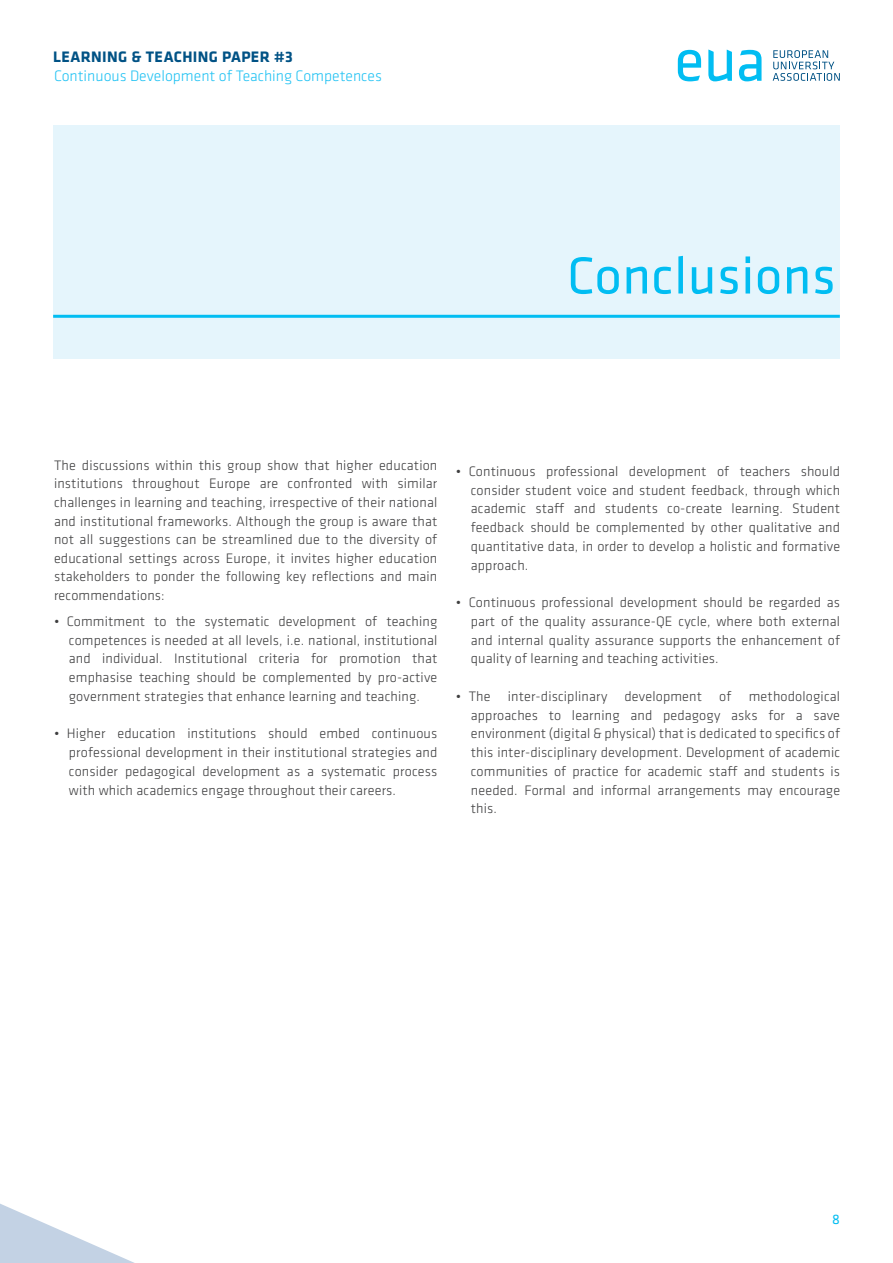
<style>
.page{position:relative;width:893px;height:1263px;background:#fff}
.page>*{position:absolute;margin:0;border:0;box-sizing:border-box;transform-origin:0 0}
.TITRE_1{font:54px "Klavika Basic";letter-spacing:.01em;color:#01bdf2}
.t1{font:300 15.75px "Klavika Basic";color:#21c2f3}
.t2{font:700 15.75px "Klavika Basic";letter-spacing:.025em;color:#005285}
.Text{font:300 14.25px/18.8px "Klavika Basic";letter-spacing:.01em;color:#3e3e3f;text-align:justify}
.t3{font:14.25px "Klavika Basic";color:#01bdf2}
</style>
<div class="page">
<svg style="left:708px;top:50px;width:24px;height:31px"></svg>
<svg style="left:678px;top:50px;width:23px;height:31px"></svg>
<svg style="left:739px;top:50px;width:22px;height:31px"></svg>
<svg style="left:773px;top:50px;width:67px;height:31px"></svg>
<svg style="left:0;top:1203px;width:134px;height:60px"></svg>
<div style="left:53px;top:125px;width:787px;height:233px;background:#e5f5fc"></div>
<hr style="left:53px;top:315px;width:787px;height:3px;background:#01bdf2">
<p class="t2" style="left:53px;top:45px;width:241px">LEARNING &amp; TEACHING PAPER #3</p>
<p class="t1" style="left:54px;top:66px;width:329px">Continuous Development of Teaching Competences</p>
<p class="TITRE_1" style="left:567px;top:240px;width:270px">Conclusions</p>
<p class="Text" style="left:54px;top:456px;width:385px">The discussions within this group show that higher education institutions throughout Europe are confronted with similar challenges in learning and teaching, irrespective of their national and institutional frameworks. Although the group is aware that not all suggestions can be streamlined due to the diversity of educational settings across Europe, it invites higher education stakeholders to ponder the following key reflections and main recommendations:</p>
<p class="Text" style="left:69px;top:611px;width:370px;text-indent:-15px">• Commitment to the systematic development of teaching competences is needed at all levels, i.e. national, institutional and individual. Institutional criteria for promotion that emphasise teaching should be complemented by pro-active government strategies that enhance learning and teaching.</p>
<p class="Text" style="left:69px;top:724px;width:370px;text-indent:-15px">• Higher education institutions should embed continuous professional development in their institutional strategies and consider pedagogical development as a systematic process with which academics engage throughout their careers.</p>
<p class="Text" style="left:471px;top:461px;width:371px;text-indent:-15px">• Continuous professional development of teachers should consider student voice and student feedback, through which academic staff and students co-create learning. Student feedback should be complemented by other qualitative and quantitative data, in order to develop a holistic and formative approach.</p>
<p class="Text" style="left:471px;top:593px;width:371px;text-indent:-15px">• Continuous professional development should be regarded as part of the quality assurance-QE cycle, where both external and internal quality assurance supports the enhancement of quality of learning and teaching activities.</p>
<p class="Text" style="left:471px;top:686px;width:371px;text-indent:-15px">• The inter-disciplinary development of methodological approaches to learning and pedagogy asks for a save environment (digital &amp; physical) that is dedicated to specifics of this inter-disciplinary development. Development of academic communities of practice for academic staff and students is needed. Formal and informal arrangements may encourage this.</p>
<p class="t3" style="left:832px;top:1210px;width:9px">8</p>
</div>
